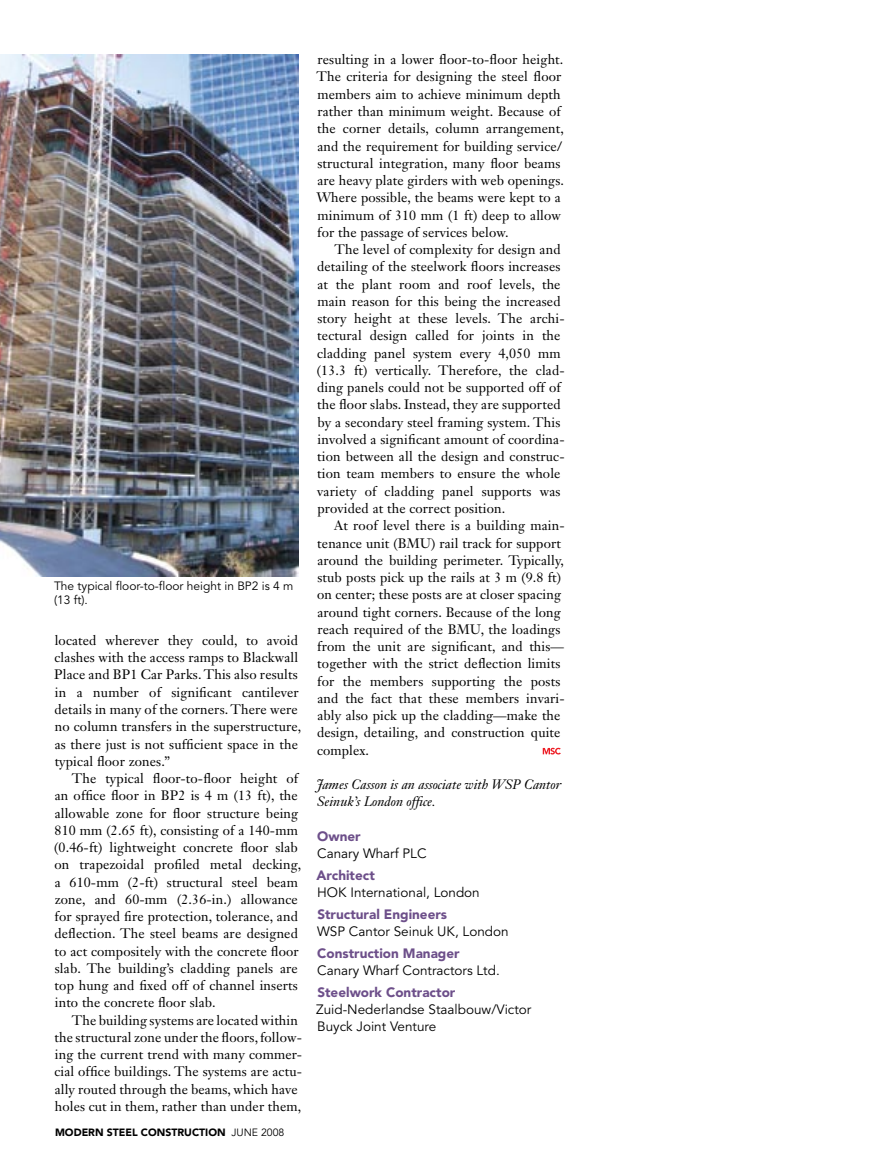
<style>
.page{position:relative;width:878px;height:1175px;background:#fff}
.page>*{position:absolute;margin:0;border:0;box-sizing:border-box;transform-origin:0 0}
.t1{font:13.5px/17.2px "Janson Text LT Std";letter-spacing:.01em;color:#000}
.t2{font:13.5px/17.2px "Avenir LT Std";color:#000}
.t3{font:900 13.5px "Avenir LT Std";color:#6d4f8a}
.t4{font:italic 13.5px/17.2px "Janson Text LT Std";color:#000}
.t5{font:12px/13.5px "Avenir LT Std";color:#000}
.t6{font:900 10.5px "Avenir LT Std";color:#000}
.s1{font-weight:400}
</style>
<div class="page">
<img style="left:0;top:54px;width:298px;height:522px">
<svg style="left:542px;top:747px;width:19px;height:7px"></svg>
<p class="t5" style="left:54px;top:580px;width:241px">The typical floor-to-floor height in BP2 is 4 m (13 ft).</p>
<p class="t1" style="left:54px;top:631px;width:248px">located wherever they could, to avoid clashes with the access ramps to Blackwall Place and BP1 Car Parks. This also results in a number of significant cantilever details in many of the corners. There were no column transfers in the superstructure, as there just is not sufficient space in the typical floor zones.”</p>
<p class="t1" style="left:54px;top:769px;width:249px;text-indent:18px">The typical floor-to-floor height of an office floor in BP2 is 4 m (13 ft), the allowable zone for floor structure being 810 mm (2.65 ft), consisting of a 140-mm (0.46-ft) lightweight concrete floor slab on trapezoidal profiled metal decking, a 610-mm (2-ft) structural steel beam zone, and 60-mm (2.36-in.) allowance for sprayed fire protection, tolerance, and deflection. The steel beams are designed to act compositely with the concrete floor slab. The building’s cladding panels are top hung and fixed off of channel inserts into the concrete floor slab.</p>
<p class="t1" style="left:54px;top:1011px;width:249px;text-indent:17px">The building systems are located within the structural zone under the floors, follow&shy;ing the current trend with many commer&shy;cial office buildings. The systems are actu&shy;ally routed through the beams, which have holes cut in them, rather than under them,</p>
<p class="t6" style="left:55px;top:1125px;width:231px">MODERN STEEL CONSTRUCTION <span class="s1">june 2008</span></p>
<p class="t1" style="left:316px;top:51px;width:249px">resulting in a lower floor-to-floor height.<br>The criteria for designing the steel floor members aim to achieve minimum depth rather than minimum weight. Because of the corner details, column arrangement, and the requirement for building service/ structural integration, many floor beams are heavy plate girders with web openings.<br>Where possible, the beams were kept to a minimum of 310 mm (1 ft) deep to allow for the passage of services below.</p>
<p class="t1" style="left:317px;top:241px;width:249px;text-indent:18px">The level of complexity for design and detailing of the steelwork floors increases at the plant room and roof levels, the main reason for this being the increased story height at these levels. The archi&shy;tectural design called for joints in the cladding panel system every 4,050 mm (13.3 ft) vertically. Therefore, the clad&shy;ding panels could not be supported off of the floor slabs. Instead, they are supported by a secondary steel framing system. This involved a significant amount of coordina&shy;tion between all the design and construc&shy;tion team members to ensure the whole variety of cladding panel supports was provided at the correct position.</p>
<p class="t1" style="left:317px;top:517px;width:249px;text-indent:17px">At roof level there is a building main&shy;tenance unit (BMU) rail track for support around the building perimeter. Typically, stub posts pick up the rails at 3 m (9.8 ft) on center; these posts are at closer spacing around tight corners. Because of the long reach required of the BMU, the loadings from the unit are significant, and this— together with the strict deflection limits for the members supporting the posts and the fact that these members invari&shy;ably also pick up the cladding—make the design, detailing, and construction quite complex.</p>
<p class="t4" style="left:316px;top:776px;width:246px">James Casson is an associate with WSP Cantor<br>Seinuk’s London office.</p>
<p class="t3" style="left:317px;top:828px;width:45px">Owner</p>
<p class="t2" style="left:317px;top:845px;width:111px">Canary Wharf PLC</p>
<p class="t3" style="left:316px;top:867px;width:60px">Architect</p>
<p class="t2" style="left:317px;top:884px;width:164px">HOK International, London</p>
<p class="t3" style="left:317px;top:906px;width:131px">Structural Engineers</p>
<p class="t2" style="left:317px;top:923px;width:193px">WSP Cantor Seinuk U K, London</p>
<p class="t3" style="left:317px;top:945px;width:144px">Construction Manager</p>
<p class="t2" style="left:317px;top:962px;width:184px">Canary Wharf Contractors Ltd.</p>
<p class="t3" style="left:317px;top:984px;width:139px">Steelwork Contractor</p>
<p class="t2" style="left:316px;top:1001px;width:217px">Zuid-N ederlandse Staalbouw/Victor<br>Buyck Joint Venture</p>
</div>
